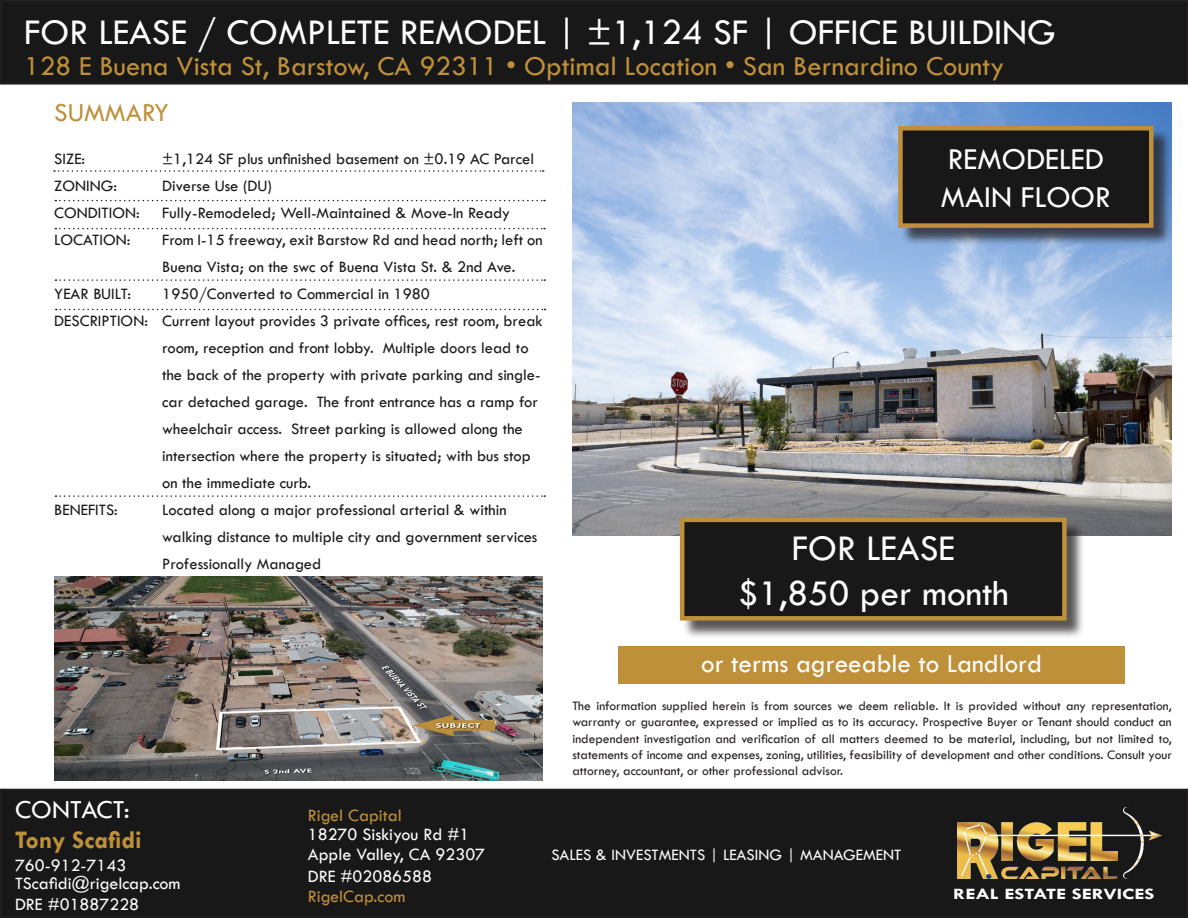
<style>
.page{position:relative;width:1188px;height:918px;background:#fff}
.page>*{position:absolute;margin:0;border:0;box-sizing:border-box;transform-origin:0 0}
.t1{font:37.5px "Tw Cen";color:#fff}
.t2{font:31.5px "Tw Cen";color:#fff}
.t3{font:28.5px "Tw Cen";color:#be903a}
.t4{font:27px "Tw Cen";color:#fff}
.t5{font:27px "Tw Cen";color:#be903a}
.t6{font:700 25.5px "Tw Cen";color:#be903a}
.t7{font:18px/19.5px "Tw Cen";color:#fff}
.t8{font:18px "Tw Cen";color:#be903a}
.t9{font:16.5px "Tw Cen";color:#191819}
.t10{font:16.5px "Tw Cen";color:#fff}
.t11{font:700 15.9px "Tw Cen";color:#fff;scale:1.32 1}
.t12{font:13.5px/16.2px "Tw Cen";color:#231f20;text-align:justify}
</style>
<div class="page">
<div style="left:1px;top:1px;width:1186px;height:83px;background:#191819"></div>
<div style="left:0;top:0;width:1188px;height:85px;border:2px solid #231f20"></div>
<div style="left:1px;top:789px;width:1186px;height:129px;background:#191819"></div>
<img style="left:572px;top:103px;width:600px;height:433px">
<img style="left:55px;top:576px;width:488px;height:205px">
<div style="left:900px;top:128px;width:272px;height:119px;background:#231f20;opacity:.75"></div>
<div style="left:900px;top:128px;width:251px;height:98px;background:#191819"></div>
<div style="left:898px;top:126px;width:256px;height:102px;border:4px solid #be903a"></div>
<div style="left:682px;top:520px;width:403px;height:119px;background:#231f20;opacity:.75"></div>
<div style="left:682px;top:520px;width:382px;height:98px;background:#191819"></div>
<div style="left:680px;top:518px;width:387px;height:103px;border:4px solid #be903a"></div>
<div style="left:618px;top:647px;width:507px;height:37px;background:#be903a"></div>
<svg style="left:54px;top:170px;width:490px;height:2px"></svg>
<svg style="left:55px;top:200px;width:490px;height:1px"></svg>
<svg style="left:55px;top:228px;width:490px;height:1px"></svg>
<svg style="left:55px;top:279px;width:490px;height:2px"></svg>
<svg style="left:55px;top:495px;width:490px;height:2px"></svg>
<svg style="left:56px;top:309px;width:489px;height:1px"></svg>
<img style="left:957px;top:806px;width:205px;height:72px">
<h1 class="t1" style="left:24px;top:10px;width:1034px">FOR LEASE / COMPLETE REMODEL | ±1,124 SF | OFFICE BUILDING</h1>
<h3 class="t3" style="left:24px;top:49px;width:982px">128 E Buena Vista St, Barstow, CA 92311 • Optimal Location • San Bernardino County</h3>
<p class="t5" style="left:54px;top:96px;width:116px">SUMMARY</p>
<p class="t9" style="left:54px;top:149px;width:32px">SIZE:</p>
<p class="t9" style="left:162px;top:149px;width:373px">±1,124 SF plus unfinished basement on ±0.19 AC Parcel</p>
<p class="t9" style="left:54px;top:176px;width:64px">ZONING:</p>
<p class="t9" style="left:162px;top:176px;width:111px">Diverse Use (DU)</p>
<p class="t9" style="left:54px;top:203px;width:87px">CONDITION:</p>
<p class="t9" style="left:162px;top:203px;width:349px">Fully-Remodeled; Well-Maintained &amp; Move-In Ready</p>
<p class="t9" style="left:54px;top:230px;width:78px">LOCATION:</p>
<p class="t9" style="left:162px;top:230px;width:382px">From I-15 freeway, exit Barstow Rd and head north; left on</p>
<p class="t9" style="left:162px;top:257px;width:355px">Buena Vista; on the swc of Buena Vista St. &amp; 2nd Ave.</p>
<p class="t9" style="left:54px;top:284px;width:78px">YEAR BUILT:</p>
<p class="t9" style="left:162px;top:284px;width:269px">1950/Converted to Commercial in 1980</p>
<p class="t9" style="left:54px;top:311px;width:490px">DESCRIPTION: Current layout provides 3 private offices, rest room, break</p>
<p class="t9" style="left:162px;top:338px;width:368px">room, reception and front lobby. Multiple doors lead to</p>
<p class="t9" style="left:162px;top:365px;width:380px">the back of the property with private parking and single-</p>
<p class="t9" style="left:162px;top:392px;width:377px">car detached garage. The front entrance has a ramp for</p>
<p class="t9" style="left:162px;top:419px;width:362px">wheelchair access. Street parking is allowed along the</p>
<p class="t9" style="left:162px;top:446px;width:370px">intersection where the property is situated; with bus stop</p>
<p class="t9" style="left:162px;top:473px;width:150px">on the immediate curb.</p>
<p class="t9" style="left:54px;top:500px;width:65px">BENEFITS:</p>
<p class="t9" style="left:162px;top:500px;width:346px">Located along a major professional arterial &amp; within</p>
<p class="t9" style="left:162px;top:527px;width:377px">walking distance to multiple city and government services</p>
<p class="t9" style="left:162px;top:554px;width:160px">Professionally Managed</p>
<p class="t2" style="left:948px;top:140px;width:157px">REMODELED</p>
<p class="t2" style="left:941px;top:178px;width:171px">MAIN FLOOR</p>
<p class="t1" style="left:792px;top:525px;width:165px">FOR LEASE</p>
<p class="t1" style="left:738px;top:570px;width:273px">$1,850 per month</p>
<p class="t4" style="left:701px;top:648px;width:342px">or terms agreeable to Landlord</p>
<p class="t12" style="left:572px;top:698px;width:601px">The information supplied herein is from sources we deem reliable. It is provided without any representation, warranty or guarantee, expressed or implied as to its accuracy. Prospective Buyer or Tenant should conduct an independent investigation and verification of all matters deemed to be material, including, but not limited to, statements of income and expenses, zoning, utilities, feasibility of development and other conditions. Consult your attorney, accountant, or other professional advisor.</p>
<h3 class="t4" style="left:15px;top:793px;width:116px">CONTACT:</h3>
<h3 class="t6" style="left:15px;top:825px;width:128px">Tony Scafidi</h3>
<p class="t7" style="left:15px;top:856px;width:167px;line-height:18px">760-912-7143<br>TScafidi@rigelcap.com</p>
<p class="t7" style="left:15px;top:895px;width:126px">DRE #01887228</p>
<p class="t8" style="left:308px;top:804px;width:95px">Rigel Capital</p>
<p class="t7" style="left:308px;top:825px;width:179px">18270 Siskiyou Rd #1<br>Apple Valley, CA 92307</p>
<p class="t7" style="left:308px;top:867px;width:126px">DRE #02086588</p>
<p class="t8" style="left:308px;top:885px;width:99px">RigelCap.com</p>
<p class="t11" style="left:953px;top:884px;width:154px">REAL ESTATE SERVICES</p>
<p class="t10" style="left:551px;top:845px;width:351px">SALES &amp; INVESTMENTS | LEASING | MANAGEMENT</p>
</div>
